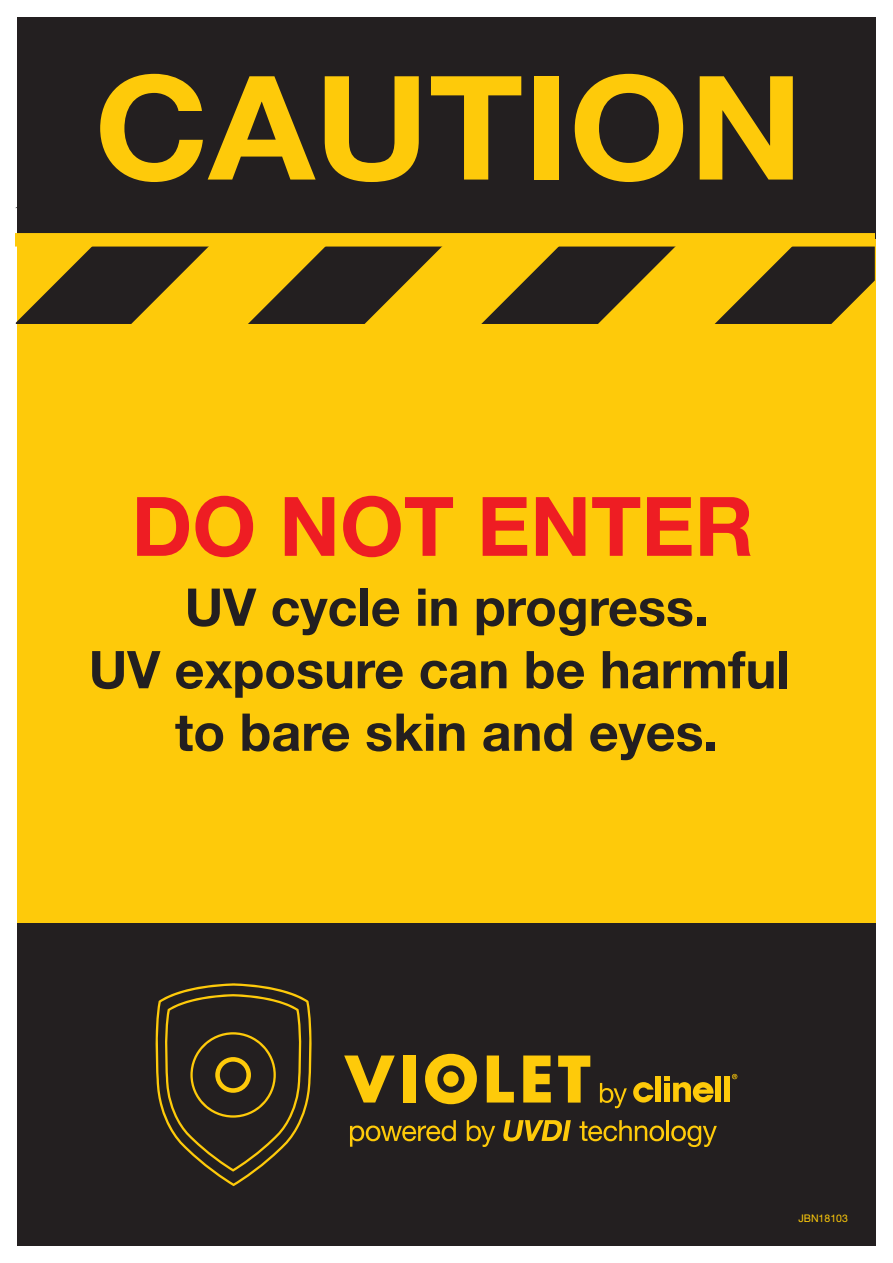
<style>
.page{position:relative;width:893px;height:1263px;background:#fff}
.page>*{position:absolute;margin:0;border:0;box-sizing:border-box;transform-origin:0 0}
.t1{font:700 82.2px "Helvetica Neue LT Pro";color:#ee1d23}
.t2{font:700 52.05px/62.6px "Helvetica Neue LT Pro";color:#231f20;text-align:center}
.t3{font:10.5px "Helvetica Neue LT Pro";color:#feca0a}
</style>
<div class="page">
<div style="left:17px;top:17px;width:859px;height:1229px;background:#feca0a"></div>
<div style="left:17px;top:17px;width:859px;height:222px;background:#231f20"></div>
<svg style="left:16px;top:207px;width:859px;height:117px"></svg>
<div style="left:16px;top:233px;width:859px;height:14px;background:#feca0a"></div>
<svg style="left:100px;top:74px;width:216px;height:108px"></svg>
<svg style="left:325px;top:76px;width:94px;height:106px"></svg>
<svg style="left:431px;top:76px;width:90px;height:104px"></svg>
<div style="left:534px;top:76px;width:24px;height:104px;background:#feca0a"></div>
<svg style="left:575px;top:74px;width:108px;height:108px"></svg>
<svg style="left:700px;top:76px;width:93px;height:104px"></svg>
<div style="left:17px;top:923px;width:859px;height:323px;background:#231f20"></div>
<svg style="left:155px;top:983px;width:157px;height:203px"></svg>
<svg style="left:344px;top:1053px;width:394px;height:94px"></svg>
<h1 class="t1" style="left:131px;top:475px;width:624px">DO NOT ENTER</h1>
<p class="t2" style="left:89px;top:574px;width:703px">UV cycle in progress.<br>UV exposure can be harmful to bare skin and eyes.</p>
<p class="t3" style="left:798px;top:1212px;width:51px">JBN18103</p>
</div>
